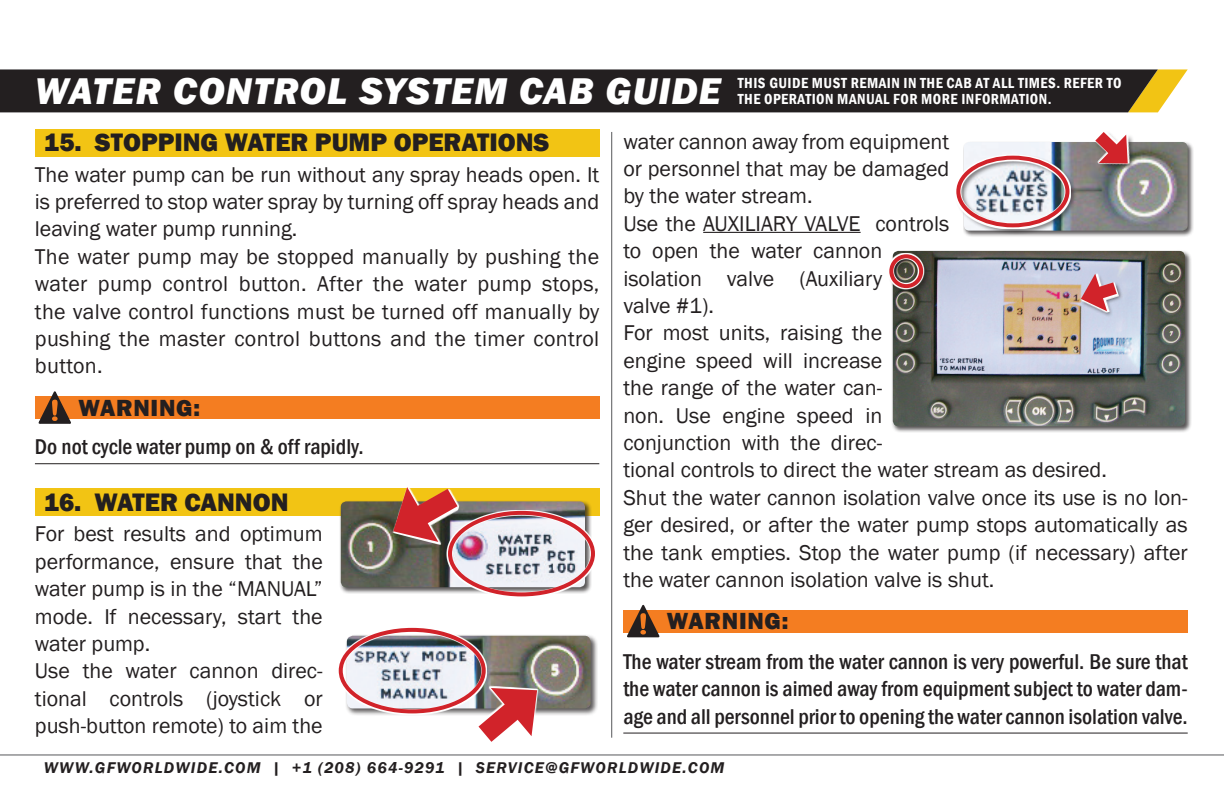
<style>
.page{position:relative;width:1224px;height:791px;background:#fff}
.page>*{position:absolute;margin:0;border:0;box-sizing:border-box;transform-origin:0 0}
.t1{font:italic 800 38.2px "Franklin Gothic";letter-spacing:.03em;color:#fff}
.t2{font:800 26px "Franklin Gothic";color:#231f20}
.SUBHEAD_2{font:800 24px "Franklin Gothic";letter-spacing:.03em;color:#231f20}
.BODY_TEXT{font:22px/27.4px "Franklin Gothic";color:#231f20;text-align:justify}
.WARNING_TEXT{font:500 condensed 22px/27.4px "Franklin Gothic";color:#231f20;text-align:justify}
.t3{font:italic 600 16px "Franklin Gothic";letter-spacing:.075em;color:#231f20}
.t4{font:600 condensed 15px/16.4px "Franklin Gothic";letter-spacing:.03em;color:#fff}
</style>
<div class="page">
<div style="left:35px;top:129px;width:564px;height:27px;background:#f2c414"></div>
<div style="left:35px;top:397px;width:564px;height:22px;background:#f47d21"></div>
<hr style="left:35px;top:463px;width:564px;height:1px;background:#231f20">
<div style="left:35px;top:488px;width:564px;height:28px;background:#f2c414"></div>
<svg style="left:36px;top:391px;width:37px;height:33px"></svg>
<hr style="left:703px;top:232px;width:157px;height:1px;background:#231f20">
<div style="left:623px;top:610px;width:564px;height:22px;background:#f47d21"></div>
<hr style="left:623px;top:733px;width:564px;height:1px;background:#231f20">
<svg style="left:624px;top:604px;width:37px;height:34px"></svg>
<hr style="left:611px;top:132px;width:1px;height:606px;background:#57585a">
<hr style="left:0;top:755px;width:1223px;height:1px;background:#57585a">
<div style="left:345px;top:634px;width:253px;height:82px;background:#231f20;opacity:.75"></div>
<img style="left:486px;top:636px;width:104px;height:72px">
<img style="left:338px;top:627px;width:148px;height:88px">
<div style="left:339px;top:628px;width:146px;height:85px;border:4px solid #d1232a;border-radius:50%"></div>
<img style="left:456px;top:675px;width:93px;height:81px">
<div style="left:339px;top:500px;width:252px;height:94px;background:#231f20;opacity:.75"></div>
<img style="left:341px;top:501px;width:244px;height:86px">
<img style="left:447px;top:510px;width:148px;height:87px">
<div style="left:448px;top:511px;width:147px;height:85px;border:4px solid #d1232a;border-radius:50%"></div>
<img style="left:384px;top:487px;width:96px;height:61px">
<div style="left:891px;top:250px;width:300px;height:183px;background:#231f20;opacity:.75"></div>
<img style="left:892px;top:251px;width:292px;height:175px">
<div style="left:887px;top:253px;width:42px;height:42px;background:#231f20;opacity:.75"></div>
<svg style="left:887px;top:253px;width:37px;height:37px"></svg>
<div style="left:889px;top:254px;width:34px;height:34px;border:4px solid #d1232a;border-radius:50%"></div>
<svg style="left:1073px;top:268px;width:56px;height:51px;background:#c8a6b1"></svg>
<div style="left:962px;top:141px;width:232px;height:96px;background:#231f20;opacity:.75"></div>
<img style="left:963px;top:142px;width:224px;height:89px">
<svg style="left:1082px;top:132px;width:61px;height:48px"></svg>
<div style="left:954px;top:154px;width:123px;height:81px;background:#231f20;opacity:.75"></div>
<img style="left:954px;top:154px;width:116px;height:75px">
<div style="left:956px;top:156px;width:113px;height:71px;border:4px solid #d1232a;border-radius:50%"></div>
<svg style="left:1157px;top:69px;width:30px;height:43px"></svg>
<div style="left:0;top:69px;width:1157px;height:43px;background:#231f20"></div>
<h1 class="t1" style="left:35px;top:67px;width:687px">WATER CONTROL SYSTEM CAB GUIDE</h1>
<p class="t4" style="left:737px;top:75px;width:385px">THIS GUIDE MUST REMAIN IN THE CAB AT ALL TIMES. REFER TO<br>THE OPERATION MANUAL FOR MORE INFORMATION.</p>
<p class="t2" style="left:44px;top:126px;width:507px">15. STOPPING WATER PUMP OPERATIONS</p>
<p class="BODY_TEXT" style="left:35px;top:161px;width:566px">The water pump can be run without any spray heads open. It is preferred to stop water spray by turning off spray heads and leaving water pump running.</p>
<p class="BODY_TEXT" style="left:35px;top:243px;width:566px">The water pump may be stopped manually by pushing the water pump control button. After the water pump stops, the valve control functions must be turned off manually by pushing the master control buttons and the timer control button.</p>
<p class="SUBHEAD_2" style="left:78px;top:392px;width:123px">WARNING:</p>
<p class="WARNING_TEXT" style="left:35px;top:433px;width:330px">Do not cycle water pump on &amp; off rapidly.</p>
<p class="t2" style="left:44px;top:485px;width:246px">16. WATER CANNON</p>
<p class="BODY_TEXT" style="left:35px;top:521px;width:289px">For best results and optimum performance, ensure that the water pump is in the “MANUAL” mode. If necessary, start the water pump.</p>
<p class="BODY_TEXT" style="left:35px;top:658px;width:289px">Use the water cannon direc&shy;tional controls (joystick or push-button remote) to aim the</p>
<p class="BODY_TEXT" style="left:623px;top:128px;width:327px">water cannon away from equipment or personnel that may be damaged by the water stream.</p>
<p class="BODY_TEXT" style="left:623px;top:210px;width:327px;text-align:left">Use the AUXILIARY VALVE controls to open the water cannon isolation valve (Auxiliary<br>valve #1).</p>
<p class="BODY_TEXT" style="left:623px;top:320px;width:485px;text-align:left">For most units, raising the<br>engine speed will increase<br>the range of the water can-<br>non. Use engine speed in<br>conjunction with the direc-<br>tional controls to direct the water stream as desired.</p>
<p class="BODY_TEXT" style="left:623px;top:484px;width:566px">Shut the water cannon isolation valve once its use is no lon&shy;ger desired, or after the water pump stops automatically as the tank empties. Stop the water pump (if necessary) after the water cannon isolation valve is shut.</p>
<p class="SUBHEAD_2" style="left:666px;top:606px;width:123px">WARNING:</p>
<p class="WARNING_TEXT" style="left:623px;top:648px;width:566px">The water stream from the water cannon is very powerful. Be sure that the water cannon is aimed away from equipment subject to water dam&shy;age and all personnel prior to opening the water cannon isolation valve.</p>
<p class="t3" style="left:44px;top:757px;width:682px">WWW.GFWORLDWIDE.COM | +1 (208) 664-9291 | SERVICE@GFWORLDWIDE.COM</p>
</div>
